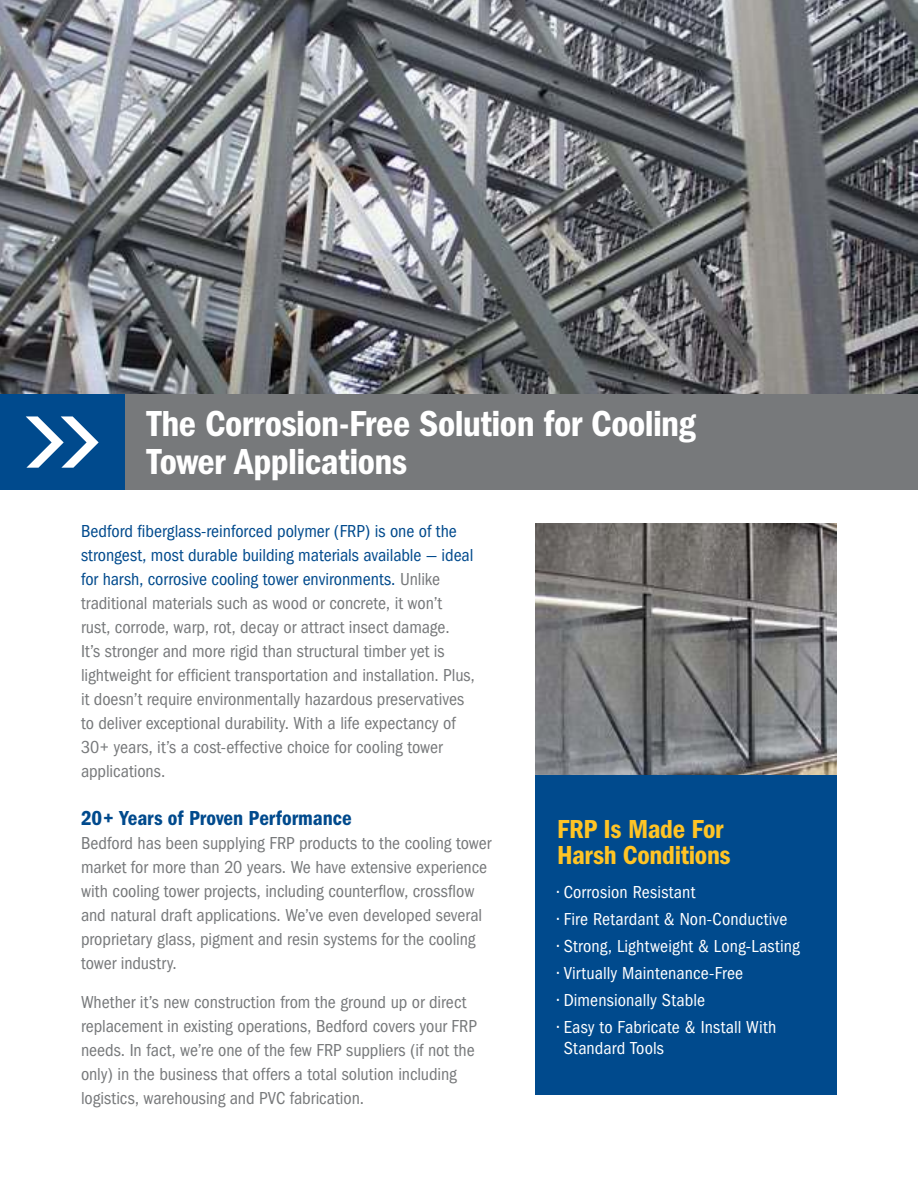
<style>
.page{position:relative;width:918px;height:1188px;background:#fff}
.page>*{position:absolute;margin:0;border:0;box-sizing:border-box;transform-origin:0 0}
.t1{font:600 condensed 37.5px/37.5px "Franklin Gothic";letter-spacing:-.015em;color:#fff}
.t2{font:600 condensed 27px/25.5px "Franklin Gothic";letter-spacing:-.015em;color:#ffc425}
.t3{font:600 condensed 21px "Franklin Gothic";letter-spacing:-.005em;color:#004a8d}
.t4{font:condensed 18px/24px "Franklin Gothic";letter-spacing:-.005em;color:#77797b}
.t5{font:condensed 18px/21px "Franklin Gothic";letter-spacing:.01em;color:#fff}
.s1{color:#004a8d}
</style>
<div class="page">
<div style="left:536px;top:775px;width:301px;height:320px;background:#004a8d"></div>
<img style="left:0;top:0;width:918px;height:394px">
<div style="left:0;top:394px;width:918px;height:96px;background:#77797b"></div>
<div style="left:0;top:394px;width:124px;height:96px;background:#004a8d"></div>
<svg style="left:26px;top:416px;width:73px;height:52px"></svg>
<img style="left:536px;top:524px;width:301px;height:251px">
<hr style="left:917px;top:896px;width:1px;height:292px;background:#004a8d">
<h1 class="t1" style="left:147px;top:408px;width:550px">The Corrosion-Free Solution for Cooling<br>Tower Applications</h1>
<p class="t4" style="left:81px;top:521px;width:395px"><span class="s1">Bedford fiberglass-reinforced polymer (FRP) is one of the strongest, most durable building materials available — ideal for harsh, corrosive cooling tower environments.</span> Unlike traditional materials such as wood or concrete, it won’t rust, corrode, warp, rot, decay or attract insect damage.<br>It’s stronger and more rigid than structural timber yet is lightweight for efficient transportation and installation. Plus, it doesn’t require environmentally hazardous preservatives to deliver exceptional durability. With a life expectancy of 30+ years, it’s a cost-effective choice for cooling tower applications.</p>
<p class="t3" style="left:81px;top:811px;width:272px">20+ Years of Proven Performance</p>
<p class="t4" style="left:81px;top:833px;width:412px">Bedford has been supplying FRP products to the cooling tower market for more than 20 years. We have extensive experience with cooling tower projects, including counterflow, crossflow and natural draft applications. We’ve even developed several proprietary glass, pigment and resin systems for the cooling tower industry.</p>
<p class="t4" style="left:81px;top:992px;width:397px">Whether it’s new construction from the ground up or direct replacement in existing operations, Bedford covers your FRP needs. In fact, we’re one of the few FRP suppliers (if not the only) in the business that offers a total solution including logistics, warehousing and PVC fabrication.</p>
<h2 class="t2" style="left:557px;top:819px;width:175px">FRP Is Made For<br>Harsh Conditions</h2>
<p class="t5" style="left:557px;top:883px;width:140px">• Corrosion Resistant</p>
<p class="t5" style="left:557px;top:910px;width:232px">• Fire Retardant &amp; Non-Conductive</p>
<p class="t5" style="left:557px;top:937px;width:244px">• Strong, Lightweight &amp; Long-Lasting</p>
<p class="t5" style="left:557px;top:964px;width:188px">• Virtually Maintenance-Free</p>
<p class="t5" style="left:557px;top:991px;width:150px">• Dimensionally Stable</p>
<p class="t5" style="left:564px;top:1018px;width:214px;text-indent:-7px">• Easy to Fabricate &amp; Install With<br>Standard Tools</p>
</div>
